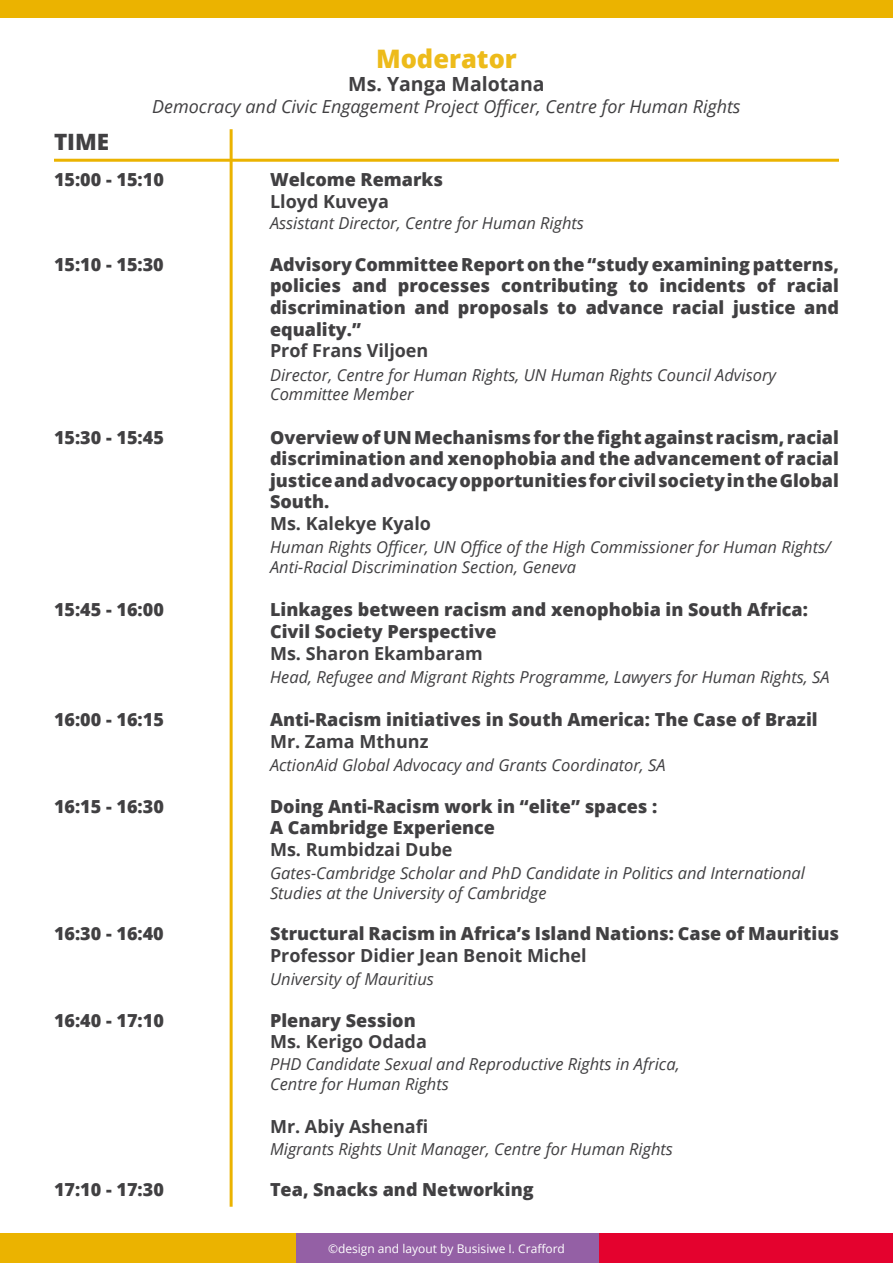
<style>
.page{position:relative;width:893px;height:1263px;background:#fff}
.page>*{position:absolute;margin:0;border:0;box-sizing:border-box;transform-origin:0 0}
.t1{font:800 25.5px "Open Sans";color:#edbb1a}
.t2{font:800 22.5px "Open Sans";color:#414042}
.t3{font:700 19.5px "Open Sans";color:#414042}
.t4{font:800 18px/21.6px "Open Sans";color:#414042;text-align:justify}
.t5{font:700 18px "Open Sans";color:#414042}
.t6{font:italic 18px "Open Sans";color:#414042}
.t7{font:italic 16.5px/19.8px "Open Sans";color:#414042}
.t8{font:12px "Open Sans";color:#fff}
</style>
<div class="page">
<div style="left:598px;top:1233px;width:295px;height:30px;background:#e4022e"></div>
<div style="left:295px;top:1233px;width:304px;height:30px;background:#9460a5"></div>
<div style="left:0;top:1233px;width:295px;height:30px;background:#ebb300"></div>
<div style="left:0;top:0;width:893px;height:17px;background:#ebb300"></div>
<hr style="left:230px;top:129px;width:3px;height:1078px;background:#ebb300">
<hr style="left:54px;top:159px;width:785px;height:3px;background:#ebb300">
<h1 class="t1" style="left:376px;top:39px;width:142px">Moderator</h1>
<p class="t3" style="left:348px;top:70px;width:198px">Ms. Yanga Malotana</p>
<p class="t6" style="left:152px;top:94px;width:590px">Democracy and Civic Engagement Project Officer, Centre for Human Rights</p>
<p class="t2" style="left:54px;top:125px;width:57px">TIME</p>
<p class="t4" style="left:54px;top:168px;width:111px">15:00 - 15:10</p>
<p class="t4" style="left:270px;top:168px;width:175px">Welcome Remarks</p>
<p class="t5" style="left:270px;top:189px;width:120px">Lloyd Kuveya</p>
<p class="t7" style="left:270px;top:213px;width:315px">Assistant Director, Centre for Human Rights</p>
<p class="t4" style="left:54px;top:252px;width:111px">15:10 - 15:30</p>
<p class="t4" style="left:270px;top:252px;width:570px">Advisory Committee Report on the “study examining patterns, policies and processes contributing to incidents of racial discrimination and proposals to advance racial justice and equality.”</p>
<p class="t5" style="left:270px;top:338px;width:160px">Prof Frans Viljoen</p>
<p class="t7" style="left:270px;top:364px;width:508px">Director, Centre for Human Rights, UN Human Rights Council Advisory<br>Committee Member</p>
<p class="t4" style="left:54px;top:425px;width:111px">15:30 - 15:45</p>
<p class="t4" style="left:270px;top:425px;width:570px">Overview of UN Mechanisms for the fight against racism, racial discrimination and xenophobia and the advancement of racial justice and advocacy opportunities for civil society in the Global South.</p>
<p class="t5" style="left:270px;top:511px;width:163px">Ms. Kalekye Kyalo</p>
<p class="t7" style="left:270px;top:537px;width:562px">Human Rights Officer, UN Office of the High Commissioner for Human Rights/<br>Anti-Racial Discrimination Section, Geneva</p>
<p class="t4" style="left:54px;top:598px;width:111px">15:45 - 16:00</p>
<p class="t4" style="left:270px;top:598px;width:539px">Linkages between racism and xenophobia in South Africa:<br>Civil Society Perspective</p>
<p class="t5" style="left:270px;top:640px;width:214px">Ms. Sharon Ekambaram</p>
<p class="t7" style="left:270px;top:667px;width:561px">Head, Refugee and Migrant Rights Programme, Lawyers for Human Rights, SA</p>
<p class="t4" style="left:54px;top:708px;width:111px">16:00 - 16:15</p>
<p class="t4" style="left:270px;top:708px;width:549px">Anti-Racism initiatives in South America: The Case of Brazil</p>
<p class="t5" style="left:270px;top:729px;width:160px">Mr. Zama Mthunz</p>
<p class="t7" style="left:270px;top:755px;width:397px">ActionAid Global Advocacy and Grants Coordinator, SA</p>
<p class="t4" style="left:54px;top:794px;width:111px">16:15 - 16:30</p>
<p class="t4" style="left:270px;top:794px;width:389px">Doing Anti-Racism work in “elite” spaces :<br>A Cambridge Experience</p>
<p class="t5" style="left:270px;top:837px;width:184px">Ms. Rumbidzai Dube</p>
<p class="t7" style="left:270px;top:863px;width:537px">Gates-Cambridge Scholar and PhD Candidate in Politics and International<br>Studies at the University of Cambridge</p>
<p class="t4" style="left:54px;top:922px;width:111px">16:30 - 16:40</p>
<p class="t4" style="left:270px;top:922px;width:570px">Structural Racism in Africa’s Island Nations: Case of Mauritius</p>
<p class="t5" style="left:270px;top:943px;width:318px">Professor Didier Jean Benoit Michel</p>
<p class="t7" style="left:270px;top:969px;width:165px">University of Mauritius</p>
<p class="t4" style="left:54px;top:1008px;width:111px">16:40 - 17:10</p>
<p class="t4" style="left:270px;top:1008px;width:147px">Plenary Session</p>
<p class="t5" style="left:270px;top:1029px;width:158px">Ms. Kerigo Odada</p>
<p class="t7" style="left:270px;top:1054px;width:411px">PHD Candidate Sexual and Reproductive Rights in Africa,<br>Centre for Human Rights</p>
<p class="t5" style="left:270px;top:1114px;width:160px">Mr. Abiy Ashenafi</p>
<p class="t7" style="left:270px;top:1138px;width:404px">Migrants Rights Unit Manager, Centre for Human Rights</p>
<p class="t4" style="left:54px;top:1178px;width:111px">17:10 - 17:30</p>
<p class="t4" style="left:270px;top:1178px;width:265px">Tea, Snacks and Networking</p>
<p class="t8" style="left:328px;top:1240px;width:238px">©design and layout by Busisiwe I. Crafford</p>
</div>
